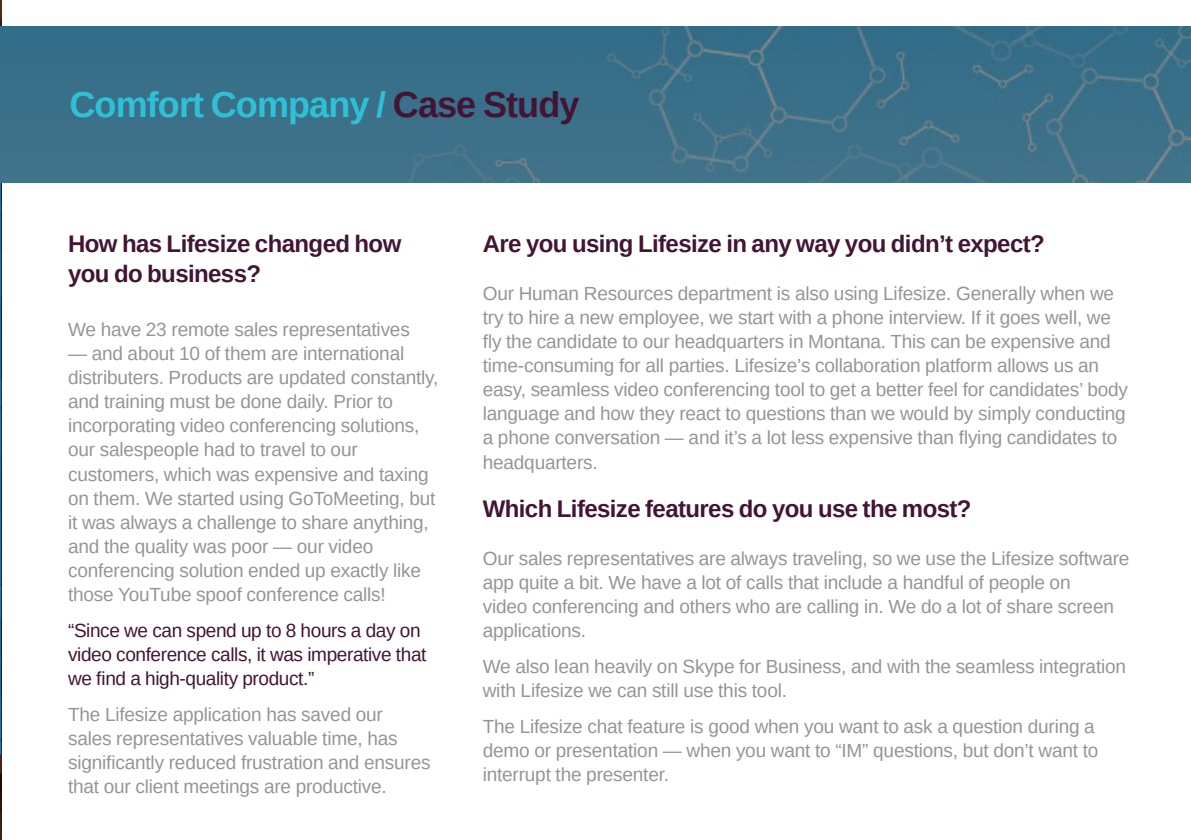
<style>
.page{position:relative;width:1191px;height:840px;background:#fff}
.page>*{position:absolute;margin:0;border:0;box-sizing:border-box;transform-origin:0 0}
.t1{font:700 36px "Liberation Sans";letter-spacing:-.025em;color:#30c0d5}
.t2{font:700 24px/30px "Liberation Sans";letter-spacing:-.025em;color:#421535}
.t3{font:19px/24px "Liberation Sans";letter-spacing:-.01em;color:#939598}
.t4{font:19px/24px "Liberation Sans";letter-spacing:-.02em;color:#421535}
.s1{color:#421535}
</style>
<div class="page">
<img style="left:0;top:0;width:1px;height:839px">
<svg style="left:0;top:182px;width:1px;height:599px"></svg>
<img style="left:0;top:26px;width:1191px;height:156px">
<h1 class="t1" style="left:70px;top:80px;width:511px">Comfort Company / <span class="s1">Case Study</span></h1>
<p class="t2" style="left:68px;top:229px;width:335px">How has Lifesize changed how you do business?</p>
<p class="t3" style="left:68px;top:318px;width:343px">We have 23 remote sales representatives</p>
<p class="t3" style="left:68px;top:342px;width:372px">— and about 10 of them are international distributers. Products are updated constantly, and training must be done daily. Prior to incorporating video conferencing solutions, our salespeople had to travel to our customers, which was expensive and taxing on them. We started using GoToMeeting, but it was always a challenge to share anything, and the quality was poor — our video conferencing solution ended up exactly like those YouTube spoof conference calls!</p>
<p class="t4" style="left:68px;top:618px;width:360px">“Since we can spend up to 8 hours a day on video conference calls, it was imperative that we find a high-quality product.”</p>
<p class="t3" style="left:68px;top:702px;width:364px">The Lifesize application has saved our sales representatives valuable time, has significantly reduced frustration and ensures that our client meetings are productive.</p>
<p class="t2" style="left:483px;top:229px;width:563px">Are you using Lifesize in any way you didn’t expect?</p>
<p class="t3" style="left:483px;top:282px;width:647px">Our Human Resources department is also using Lifesize. Generally when we try to hire a new employee, we start with a phone interview. If it goes well, we fly the candidate to our headquarters in Montana. This can be expensive and time-consuming for all parties. Lifesize’s collaboration platform allows us an easy, seamless video conferencing tool to get a better feel for candidates’ body language and how they react to questions than we would by simply conducting a phone conversation — and it’s a lot less expensive than flying candidates to headquarters.</p>
<p class="t2" style="left:483px;top:493px;width:490px">Which Lifesize features do you use the most?</p>
<p class="t3" style="left:483px;top:546px;width:648px">Our sales representatives are always traveling, so we use the Lifesize software app quite a bit. We have a lot of calls that include a handful of people on<br>video conferencing and others who are calling in. We do a lot of share screen applications.</p>
<p class="t3" style="left:483px;top:654px;width:645px">We also lean heavily on Skype for Business, and with the seamless integration with Lifesize we can still use this tool.</p>
<p class="t3" style="left:483px;top:714px;width:617px">The Lifesize chat feature is good when you want to ask a question during a demo or presentation — when you want to “IM” questions, but don’t want to interrupt the presenter.</p>
</div>
